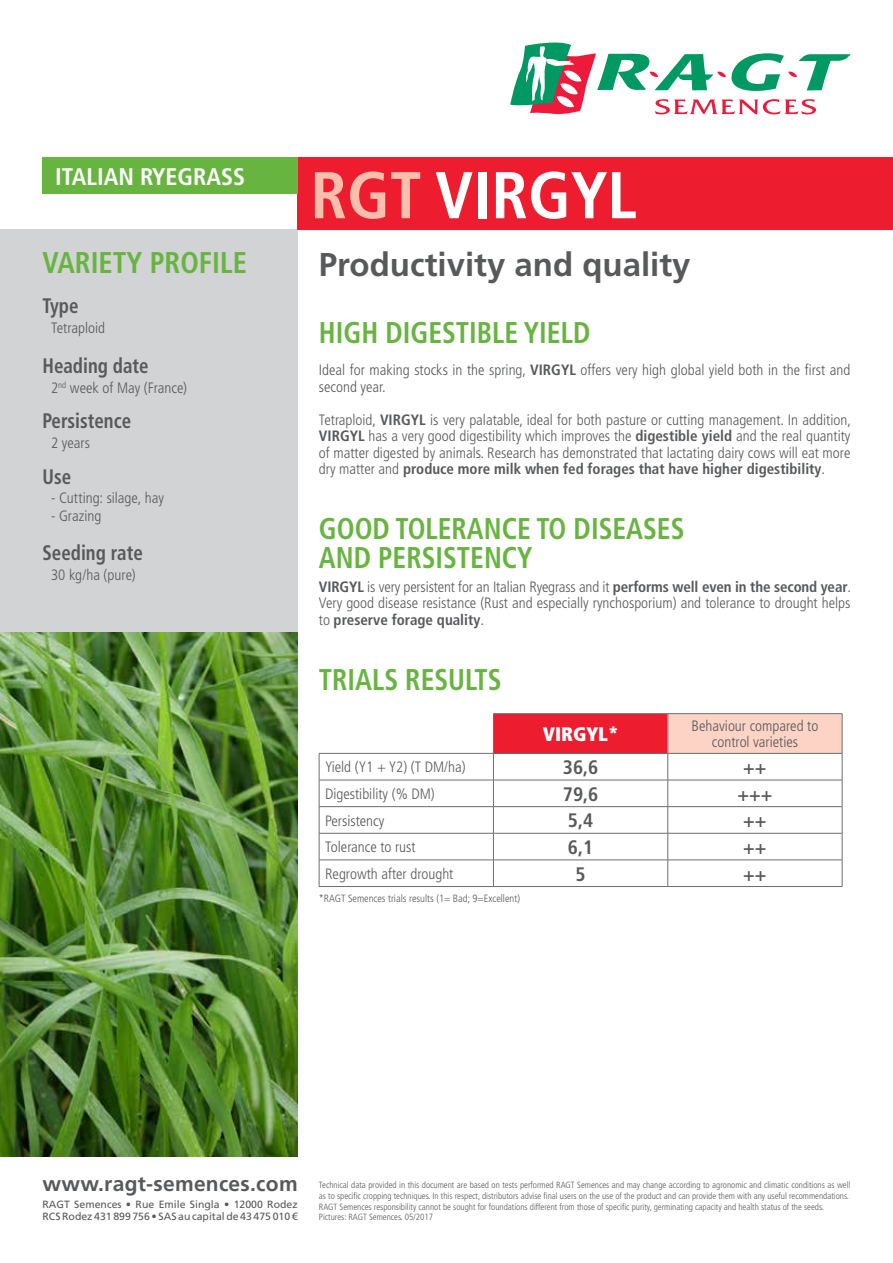
<style>
.page{position:relative;width:893px;height:1263px;background:#fff}
.page>*{position:absolute;margin:0;border:0;box-sizing:border-box;transform-origin:0 0}
.t1{font:700 condensed 66px "Frutiger LT Std";color:#fff}
.t2{font:700 33px "Frutiger LT Std";color:#58595b}
.t3{font:700 condensed 30px/28.5px "Frutiger LT Std";color:#68b440;scale:.92 1}
.t4{font:700 condensed 30px "Frutiger LT Std";color:#68b440;scale:.95 1}
.t5{font:700 condensed 24px "Frutiger LT Std";color:#fff}
.t6{font:700 condensed 21px "Frutiger LT Std";color:#58595b;scale:.9 1}
.t7{font:700 21px "Frutiger LT Std";letter-spacing:.015em;color:#58595b}
.t8{font:700 condensed 19.5px "Frutiger LT Std";color:#58595b}
.t9{font:900 condensed 19.5px "Frutiger LT Std";color:#fff}
.t10{font:300 condensed 15px/16.5px "Frutiger LT Std";color:#58595b;text-align:justify}
.t11{font:10.5px/12.6px "Frutiger LT Std";color:#58595b}
.t12{font:300 condensed 10.5px "Frutiger LT Std";color:#58595b}
.t13{font:300 condensed 9px/10.8px "Frutiger LT Std";color:#58595b}
.s1{color:#fabeac}
.s2{font-weight:700}
</style>
<div class="page">
<div style="left:0;top:230px;width:298px;height:927px;background:#d1d3d4"></div>
<svg style="left:510px;top:43px;width:340px;height:72px"></svg>
<div style="left:298px;top:157px;width:595px;height:73px;background:#ed1c2e"></div>
<div style="left:43px;top:157px;width:255px;height:36px;background:#68b440"></div>
<div style="left:493px;top:714px;width:175px;height:39px;background:#ed1c2e"></div>
<div style="left:668px;top:714px;width:174px;height:39px;background:#fcd3c4"></div>
<hr style="left:493px;top:713px;width:175px;height:1px;background:#6d6e71">
<hr style="left:493px;top:714px;width:1px;height:39px;background:#6d6e71">
<hr style="left:668px;top:713px;width:174px;height:1px;background:#6d6e71">
<hr style="left:667px;top:714px;width:1px;height:39px;background:#6d6e71">
<hr style="left:842px;top:714px;width:1px;height:39px;background:#6d6e71">
<hr style="left:319px;top:753px;width:174px;height:1px;background:#6d6e71">
<hr style="left:493px;top:753px;width:175px;height:1px;background:#6d6e71">
<hr style="left:668px;top:753px;width:174px;height:1px;background:#6d6e71">
<hr style="left:319px;top:780px;width:174px;height:1px;background:#6d6e71">
<hr style="left:493px;top:780px;width:175px;height:1px;background:#6d6e71">
<hr style="left:668px;top:780px;width:174px;height:1px;background:#6d6e71">
<hr style="left:319px;top:806px;width:174px;height:1px;background:#6d6e71">
<hr style="left:493px;top:806px;width:175px;height:1px;background:#6d6e71">
<hr style="left:668px;top:806px;width:174px;height:1px;background:#6d6e71">
<hr style="left:319px;top:833px;width:174px;height:1px;background:#6d6e71">
<hr style="left:493px;top:833px;width:175px;height:1px;background:#6d6e71">
<hr style="left:668px;top:833px;width:174px;height:1px;background:#6d6e71">
<hr style="left:319px;top:860px;width:174px;height:1px;background:#6d6e71">
<svg style="left:319px;top:753px;width:1px;height:133px"></svg>
<hr style="left:493px;top:860px;width:175px;height:1px;background:#6d6e71">
<svg style="left:493px;top:753px;width:1px;height:133px"></svg>
<hr style="left:668px;top:860px;width:174px;height:1px;background:#6d6e71">
<svg style="left:667px;top:753px;width:1px;height:133px"></svg>
<svg style="left:842px;top:753px;width:1px;height:133px"></svg>
<hr style="left:319px;top:886px;width:174px;height:1px;background:#6d6e71">
<hr style="left:493px;top:886px;width:175px;height:1px;background:#6d6e71">
<hr style="left:668px;top:886px;width:174px;height:1px;background:#6d6e71">
<img style="left:0;top:632px;width:298px;height:525px">
<h3 class="t5" style="left:55px;top:162px;width:191px">ITALIAN RYEGRASS</h3>
<h3 class="t4" style="left:43px;top:245px;width:217px">VARIETY PROFILE</h3>
<h3 class="t6" style="left:43px;top:294px;width:42px">Type</h3>
<p class="t10" style="left:51px;top:320px;width:56px">Tetraploid</p>
<h3 class="t6" style="left:43px;top:353px;width:119px">Heading date</h3>
<p class="t10" style="left:51px;top:379px;width:137px">2<sup>nd</sup> week of May (France)</p>
<h3 class="t6" style="left:43px;top:408px;width:100px">Persistence</h3>
<p class="t10" style="left:51px;top:435px;width:41px">2 years</p>
<h3 class="t6" style="left:43px;top:464px;width:33px">Use</h3>
<p class="t10" style="left:51px;top:490px;width:114px">- Cutting: silage, hay</p>
<p class="t10" style="left:51px;top:508px;width:52px">- Grazing</p>
<h3 class="t6" style="left:43px;top:540px;width:113px">Seeding rate</h3>
<p class="t10" style="left:51px;top:567px;width:86px">30 kg/ha (pure)</p>
<h1 class="t1" style="left:310px;top:156px;width:328px"><span class="s1">RGT</span> VIRGYL</h1>
<h2 class="t2" style="left:319px;top:245px;width:373px">Productivity and quality</h2>
<h3 class="t3" style="left:319px;top:318px;width:297px">HIGH DIGESTIBLE YIELD</h3>
<p class="t10" style="left:319px;top:362px;width:533px">Ideal for making stocks in the spring, <span class="s2">VIRGYL</span> offers very high global yield both in the first and second year.</p>
<p class="t10" style="left:319px;top:411px;width:533px">Tetraploid, <span class="s2">VIRGYL</span> is very palatable, ideal for both pasture or cutting management. In addition, <span class="s2">VIRGYL</span> has a very good digestibility which improves the <span class="s2">digestible yield</span> and the real quantity of matter digested by animals. Research has demonstrated that lactating dairy cows will eat more dry matter and <span class="s2">produce more milk when fed forages that have higher digestibility</span>.</p>
<h3 class="t3" style="left:319px;top:515px;width:399px">GOOD TOLERANCE TO DISEASES<br>AND PERSISTENCY</h3>
<p class="t10" style="left:319px;top:578px;width:534px"><span class="s2">VIRGYL</span> is very persistent for an Italian Ryegrass and it <span class="s2">performs well even in the second year</span>.<br>Very good disease resistance (Rust and especially rynchosporium) and tolerance to drought helps to <span class="s2">preserve forage quality</span>.</p>
<h3 class="t3" style="left:319px;top:665px;width:200px">TRIALS RESULTS</h3>
<h3 class="t9" style="left:543px;top:722px;width:77px">VIRGYL*</h3>
<p class="t10" style="left:692px;top:718px;width:128px;text-align:center">Behaviour compared to control varieties</p>
<p class="t10" style="left:325px;top:759px;width:142px">Yield (Y1 + Y2) (T DM/ha)</p>
<h3 class="t8" style="left:563px;top:756px;width:37px">36,6</h3>
<h3 class="t8" style="left:743px;top:756px;width:25px">++</h3>
<p class="t10" style="left:325px;top:786px;width:111px">Digestibility (% DM)</p>
<h3 class="t8" style="left:563px;top:782px;width:37px">79,6</h3>
<h3 class="t8" style="left:737px;top:782px;width:37px">+++</h3>
<p class="t10" style="left:325px;top:812px;width:61px">Persistency</p>
<h3 class="t8" style="left:568px;top:809px;width:27px">5,4</h3>
<h3 class="t8" style="left:743px;top:809px;width:25px">++</h3>
<p class="t10" style="left:325px;top:839px;width:92px">Tolerance to rust</p>
<h3 class="t8" style="left:568px;top:835px;width:27px">6,1</h3>
<h3 class="t8" style="left:743px;top:835px;width:25px">++</h3>
<p class="t10" style="left:325px;top:866px;width:130px">Regrowth after drought</p>
<h3 class="t8" style="left:576px;top:862px;width:12px">5</h3>
<h3 class="t8" style="left:743px;top:862px;width:25px">++</h3>
<p class="t12" style="left:319px;top:892px;width:203px">*RAGT Semences trials results (1= Bad; 9=Excellent)</p>
<h3 class="t7" style="left:43px;top:1171px;width:257px">www.ragt-semences.com</h3>
<p class="t11" style="left:43px;top:1198px;width:257px">RAGT Semences • Rue Emile Singla • 12000 Rodez<br>RCS Rodez 431 899 756 • SAS au capital de 43 475 010 €</p>
<p class="t13" style="left:319px;top:1180px;width:533px">Technical data provided in this document are based on tests performed RAGT Semences and may change according to agronomic and climatic conditions as well as to specific cropping techniques. In this respect, distributors advise final users on the use of the product and can provide them with any useful recommendations.<br>RAGT Semences responsibility cannot be sought for foundations different from those of specific purity, germinating capacity and health status of the seeds.<br>Pictures: RAGT Semences. 05/2017</p>
</div>
